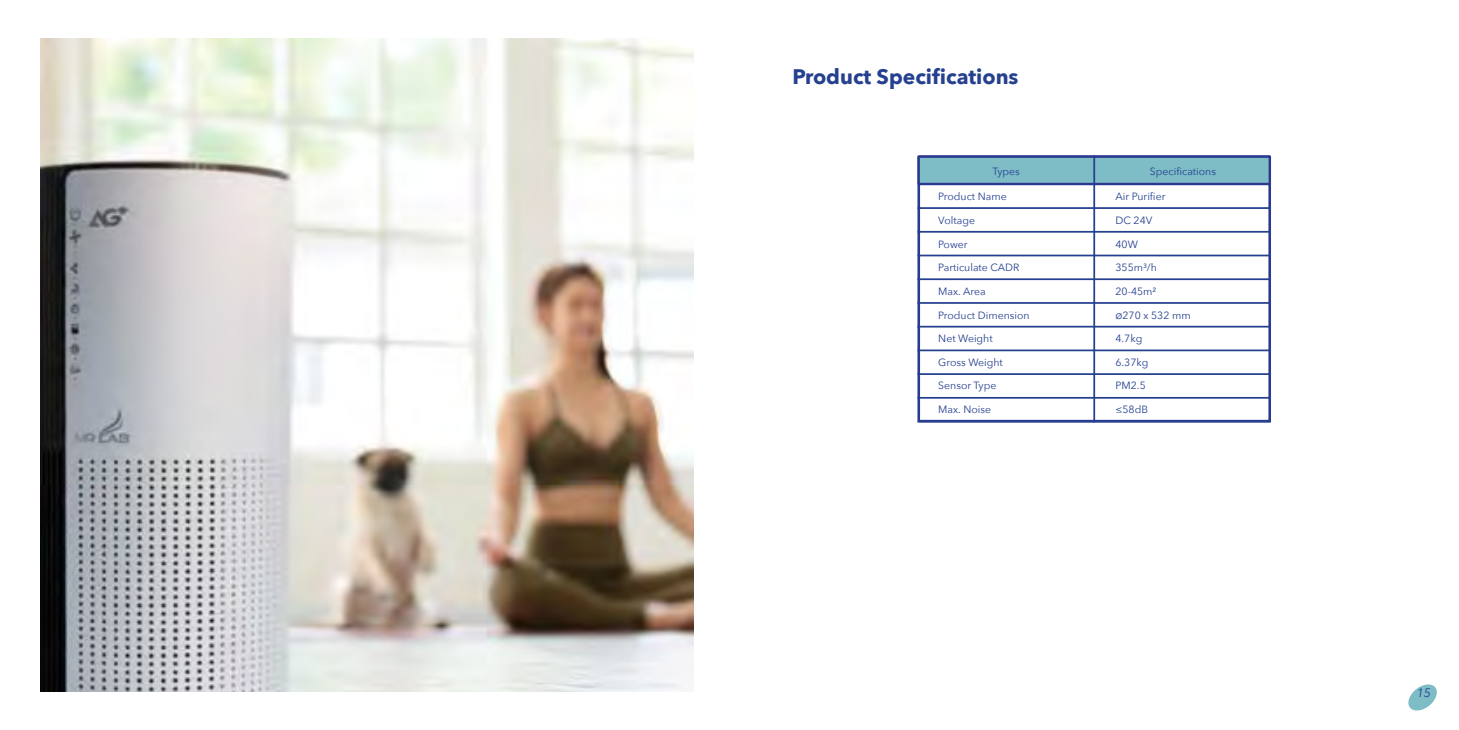
<style>
.page{position:relative;width:1459px;height:730px;background:#fff}
.page>*{position:absolute;margin:0;border:0;box-sizing:border-box;transform-origin:0 0}
.t1{font:700 21px "Avenir Next";color:#25408f}
.t2{font:italic 12.25px "Avenir Next";color:#25408f}
.t3{font:10.5px "Avenir Next";color:#25408f}
</style>
<div class="page">
<img style="left:40px;top:38px;width:653px;height:653px">
<div style="left:917px;top:155px;width:354px;height:267px;background:#fff;border:3px solid #2b3990"></div>
<div style="left:917px;top:155px;width:354px;height:30px;background:#7ebcc6;border:2px solid #2b3990"></div>
<hr style="left:1093px;top:155px;width:2px;height:267px;background:#25408f">
<hr style="left:917px;top:207px;width:354px;height:2px;background:#25408f">
<hr style="left:917px;top:231px;width:354px;height:1px;background:#25408f">
<hr style="left:917px;top:254px;width:354px;height:2px;background:#25408f">
<hr style="left:917px;top:278px;width:354px;height:2px;background:#25408f">
<hr style="left:917px;top:302px;width:354px;height:2px;background:#25408f">
<hr style="left:917px;top:325px;width:354px;height:2px;background:#25408f">
<hr style="left:917px;top:349px;width:354px;height:2px;background:#25408f">
<hr style="left:917px;top:373px;width:354px;height:2px;background:#25408f">
<hr style="left:917px;top:397px;width:354px;height:1px;background:#25408f">
<hr style="left:917px;top:420px;width:354px;height:2px;background:#25408f">
<svg style="left:1408px;top:684px;width:29px;height:26px"></svg>
<h1 class="t1" style="left:792px;top:58px;width:227px">Product Specifications</h1>
<p class="t3" style="left:992px;top:163px;width:29px">Types</p>
<p class="t3" style="left:1149px;top:163px;width:68px">Specifications</p>
<p class="t3" style="left:938px;top:188px;width:70px">Product Name</p>
<p class="t3" style="left:938px;top:211px;width:38px">Voltage</p>
<p class="t3" style="left:938px;top:235px;width:31px">Power</p>
<p class="t3" style="left:938px;top:258px;width:83px">Particulate CADR</p>
<p class="t3" style="left:938px;top:282px;width:49px">Max. Area</p>
<p class="t3" style="left:938px;top:306px;width:93px">Product Dimension</p>
<p class="t3" style="left:938px;top:329px;width:56px">Net Weight</p>
<p class="t3" style="left:938px;top:353px;width:66px">Gross Weight</p>
<p class="t3" style="left:938px;top:377px;width:60px">Sensor Type</p>
<p class="t3" style="left:938px;top:400px;width:54px">Max. Noise</p>
<p class="t3" style="left:1115px;top:188px;width:51px">Air Purifier</p>
<p class="t3" style="left:1115px;top:211px;width:38px">DC 24V</p>
<p class="t3" style="left:1115px;top:235px;width:24px">40W</p>
<p class="t3" style="left:1115px;top:258px;width:43px">355m³/h</p>
<p class="t3" style="left:1115px;top:282px;width:42px">20-45m²</p>
<p class="t3" style="left:1115px;top:306px;width:77px">Ø270 x 532 mm</p>
<p class="t3" style="left:1115px;top:329px;width:28px">4.7kg</p>
<p class="t3" style="left:1115px;top:353px;width:34px">6.37kg</p>
<p class="t3" style="left:1115px;top:377px;width:32px">PM2.5</p>
<p class="t3" style="left:1115px;top:400px;width:34px">≤58dB</p>
<p class="t2" style="left:1416px;top:681px;width:16px">15</p>
</div>
